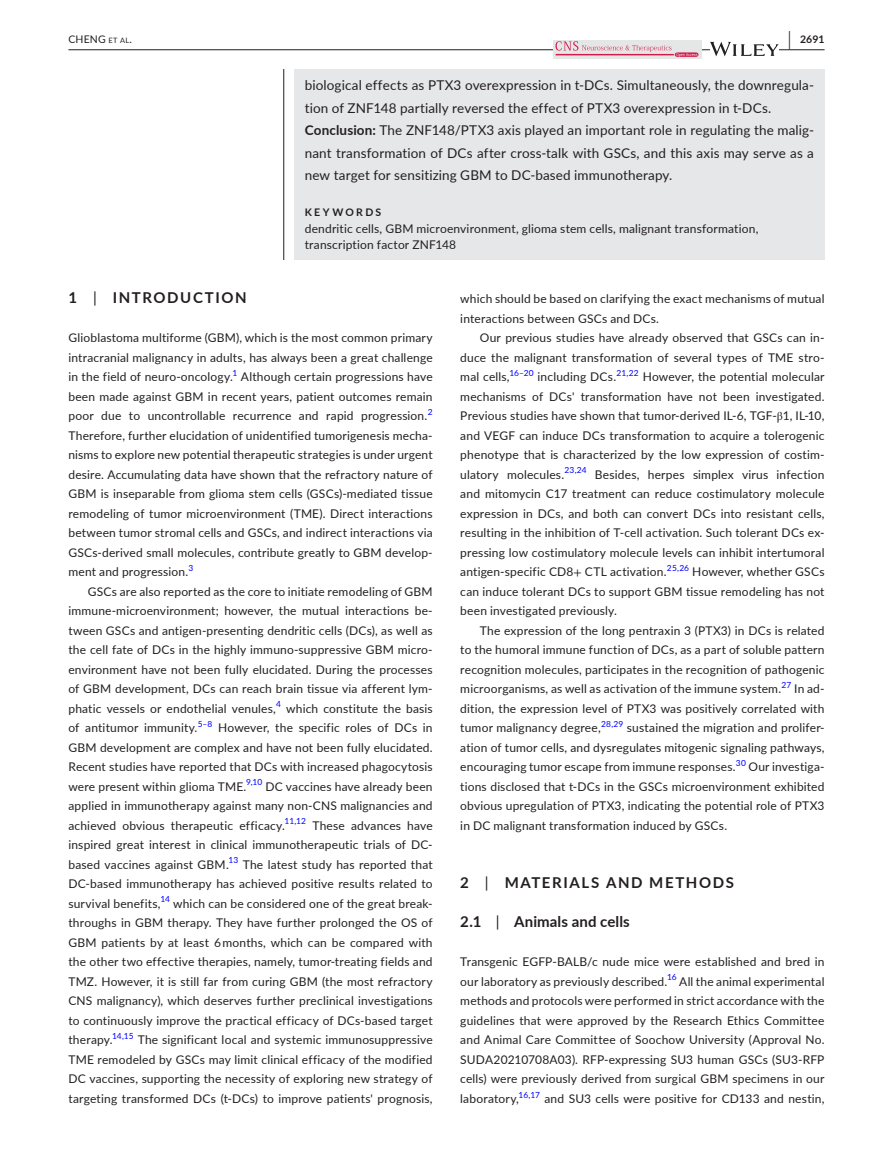
<style>
.page{position:relative;width:893px;height:1174px;background:#fff}
.page>*{position:absolute;margin:0;border:0;box-sizing:border-box;transform-origin:0 0}
.t1{font:700 15px "Lato";letter-spacing:.1em;color:#231f20}
.t2{font:700 15px "Lato";letter-spacing:.005em;color:#231f20}
.t3{font:13.5px/22.5px "Lato";letter-spacing:.01em;color:#231f20}
.t4{font:12px/19.5px "Lato";letter-spacing:.015em;color:#231f20;text-align:justify}
.t5{font:700 10.5px "Lato";letter-spacing:.215em;color:#231f20}
.t6{font:10.5px "Lato";letter-spacing:.015em;color:#231f20}
.t7{font:8.4px "Lato";color:#00f}
.s1{font-size:7.35px}
.s2{font-size:19.5px}
.s3{font-weight:700}
.s4{font-weight:400}
.s5{font-family:"STIX"}
</style>
<div class="page">
<hr style="left:68px;top:49px;width:756px;height:1px;background:#231f20">
<div style="left:553px;top:40px;width:148px;height:18px;background:#e5e6e6"></div>
<svg style="left:555px;top:41px;width:142px;height:16px"></svg>
<svg style="left:710px;top:42px;width:69px;height:14px"></svg>
<div style="left:294px;top:69px;width:530px;height:191px;background:#e6e7e9"></div>
<hr style="left:283px;top:69px;width:1px;height:191px;background:#231f20">
<p class="t6" style="left:68px;top:31px;width:65px">CHENG <span class="s1">et al</span>.</p>
<p class="t5" style="left:789px;top:31px;width:37px"><span class="s2">|</span> 2691</p>
<p class="t3" style="left:305px;top:74px;width:511px">biological effects as PTX3 overexpression in t-DCs. Simultaneously, the downregula&shy;tion of ZNF148 partially reversed the effect of PTX3 overexpression in t-DCs.<br><span class="s3">Conclusion:</span> The ZNF148/PTX3 axis played an important role in regulating the malig&shy;nant transformation of DCs after cross-talk with GSCs, and this axis may serve as a new target for sensitizing GBM to DC-based immunotherapy.</p>
<p class="t5" style="left:305px;top:205px;width:78px">KEYWORDS</p>
<p class="t4" style="left:305px;top:220px;width:455px;line-height:16.5px">dendritic cells, GBM microenvironment, glioma stem cells, malignant transformation, transcription factor ZNF148</p>
<p class="t1" style="left:68px;top:287px;width:180px">1 <span class="s4">|</span> INTRODUCTION</p>
<p class="t4" style="left:68px;top:327px;width:366px">Glioblastoma multiforme (GBM), which is the most common primary intracranial malignancy in adults, has always been a great challenge in the field of neuro-oncology.<sup>1</sup> Although certain progressions have been made against GBM in recent years, patient outcomes remain poor due to uncontrollable recurrence and rapid progression.</p>
<p class="t7" style="left:428px;top:406px;width:6px">2</p>
<p class="t4" style="left:68px;top:425px;width:366px">Therefore, further elucidation of unidentified tumorigenesis mecha&shy;nisms to explore new potential therapeutic strategies is under urgent desire. Accumulating data have shown that the refractory nature of GBM is inseparable from glioma stem cells (GSCs)-mediated tissue remodeling of tumor microenvironment (TME). Direct interactions between tumor stromal cells and GSCs, and indirect interactions via GSCs-derived small molecules, contribute greatly to GBM develop&shy;ment and progression.</p>
<p class="t7" style="left:189px;top:562px;width:6px">3</p>
<p class="t4" style="left:68px;top:581px;width:366px;text-indent:20px">GSCs are also reported as the core to initiate remodeling of GBM immune-microenvironment; however, the mutual interactions be&shy;tween GSCs and antigen-presenting dendritic cells (DCs), as well as the cell fate of DCs in the highly immuno-suppressive GBM micro&shy;environment have not been fully elucidated. During the processes of GBM development, DCs can reach brain tissue via afferent lym&shy;phatic vessels or endothelial venules,</p>
<p class="t7" style="left:276px;top:698px;width:6px">4</p>
<p class="t4" style="left:286px;top:698px;width:148px">which constitute the basis</p>
<p class="t4" style="left:68px;top:717px;width:130px">of antitumor immunity.</p>
<p class="t7" style="left:198px;top:718px;width:16px">5–8</p>
<p class="t4" style="left:68px;top:717px;width:366px;text-indent:150px">However, the specific roles of DCs in GBM development are complex and have not been fully elucidated.<br>Recent studies have reported that DCs with increased phagocytosis were present within glioma TME.</p>
<p class="t7" style="left:246px;top:776px;width:17px">9,10</p>
<p class="t4" style="left:68px;top:776px;width:366px;text-indent:197px">DC vaccines have already been applied in immunotherapy against many non-CNS malignancies and achieved obvious therapeutic efficacy.</p>
<p class="t7" style="left:285px;top:815px;width:23px">11,12</p>
<p class="t4" style="left:68px;top:815px;width:366px;text-indent:244px">These advances have inspired great interest in clinical immunotherapeutic trials of DC&shy;based vaccines against GBM.</p>
<p class="t7" style="left:229px;top:854px;width:11px">13</p>
<p class="t4" style="left:68px;top:854px;width:366px;text-indent:174px">The latest study has reported that DC-based immunotherapy has achieved positive results related to survival benefits,</p>
<p class="t7" style="left:160px;top:893px;width:11px">14</p>
<p class="t4" style="left:68px;top:893px;width:366px;text-indent:105px">which can be considered one of the great break&shy;throughs in GBM therapy. They have further prolonged the OS of GBM patients by at least 6 months, which can be compared with the other two effective therapies, namely, tumor-treating fields and TMZ. However, it is still far from curing GBM (the most refractory CNS malignancy), which deserves further preclinical investigations to continuously improve the practical efficacy of DCs-based target therapy.<sup>14,15</sup> The significant local and systemic immunosuppressive TME remodeled by GSCs may limit clinical efficacy of the modified DC vaccines, supporting the necessity of exploring new strategy of targeting transformed DCs (t-DCs) to improve patients' prognosis,</p>
<p class="t4" style="left:460px;top:288px;width:366px">which should be based on clarifying the exact mechanisms of mutual interactions between GSCs and DCs.</p>
<p class="t4" style="left:460px;top:327px;width:366px;text-indent:20px">Our previous studies have already observed that GSCs can in&shy;duce the malignant transformation of several types of TME stro&shy;mal cells,<sup>16–20</sup> including DCs.<sup>21,22</sup> However, the potential molecular mechanisms of DCs' transformation have not been investigated.<br>Previous studies have shown that tumor-derived IL-6, TGF-<span class="s5">β</span>1, IL-10, and VEGF can induce DCs transformation to acquire a tolerogenic phenotype that is characterized by the low expression of costim&shy;ulatory molecules.<sup>23,24</sup></p>
<p class="t4" style="left:460px;top:464px;width:366px;text-indent:135px">Besides, herpes simplex virus infection and mitomycin C17 treatment can reduce costimulatory molecule expression in DCs, and both can convert DCs into resistant cells, resulting in the inhibition of T-cell activation. Such tolerant DCs ex&shy;pressing low costimulatory molecule levels can inhibit intertumoral antigen-specific CD8<span class="s5">+</span> CTL activation.</p>
<p class="t7" style="left:667px;top:562px;width:24px">25,26</p>
<p class="t4" style="left:460px;top:561px;width:366px;text-indent:232px">However, whether GSCs can induce tolerant DCs to support GBM tissue remodeling has not been investigated previously.</p>
<p class="t4" style="left:460px;top:620px;width:366px;text-indent:20px">The expression of the long pentraxin 3 (PTX3) in DCs is related to the humoral immune function of DCs, as a part of soluble pattern recognition molecules, participates in the recognition of pathogenic microorganisms, as well as activation of the immune system.</p>
<p class="t7" style="left:782px;top:679px;width:11px">27</p>
<p class="t4" style="left:460px;top:678px;width:366px;text-indent:334px">In ad&shy;dition, the expression level of PTX3 was positively correlated with tumor malignancy degree,</p>
<p class="t7" style="left:601px;top:718px;width:24px">28,29</p>
<p class="t4" style="left:460px;top:717px;width:366px;text-indent:167px">sustained the migration and prolifer&shy;ation of tumor cells, and dysregulates mitogenic signaling pathways, encouraging tumor escape from immune responses.</p>
<p class="t7" style="left:736px;top:757px;width:12px">30</p>
<p class="t4" style="left:460px;top:756px;width:366px;text-indent:288px">Our investiga&shy;tions disclosed that t-DCs in the GSCs microenvironment exhibited obvious upregulation of PTX3, indicating the potential role of PTX3 in DC malignant transformation induced by GSCs.</p>
<p class="t1" style="left:460px;top:872px;width:275px">2 <span class="s4">|</span> MATERIALS AND METHODS</p>
<p class="t2" style="left:460px;top:911px;width:171px">2.1 <span class="s4">|</span> Animals and cells</p>
<p class="t4" style="left:460px;top:951px;width:366px">Transgenic EGFP-BALB/c nude mice were established and bred in our laboratory as previously described.<sup>16</sup> All the animal experimental methods and protocols were performed in strict accordance with the guidelines that were approved by the Research Ethics Committee and Animal Care Committee of Soochow University (Approval No.<br>SUDA20210708A03). RFP-expressing SU3 human GSCs (SU3-RFP cells) were previously derived from surgical GBM specimens in our laboratory,<sup>16,17</sup> and SU3 cells were positive for CD133 and nestin,</p>
</div>
